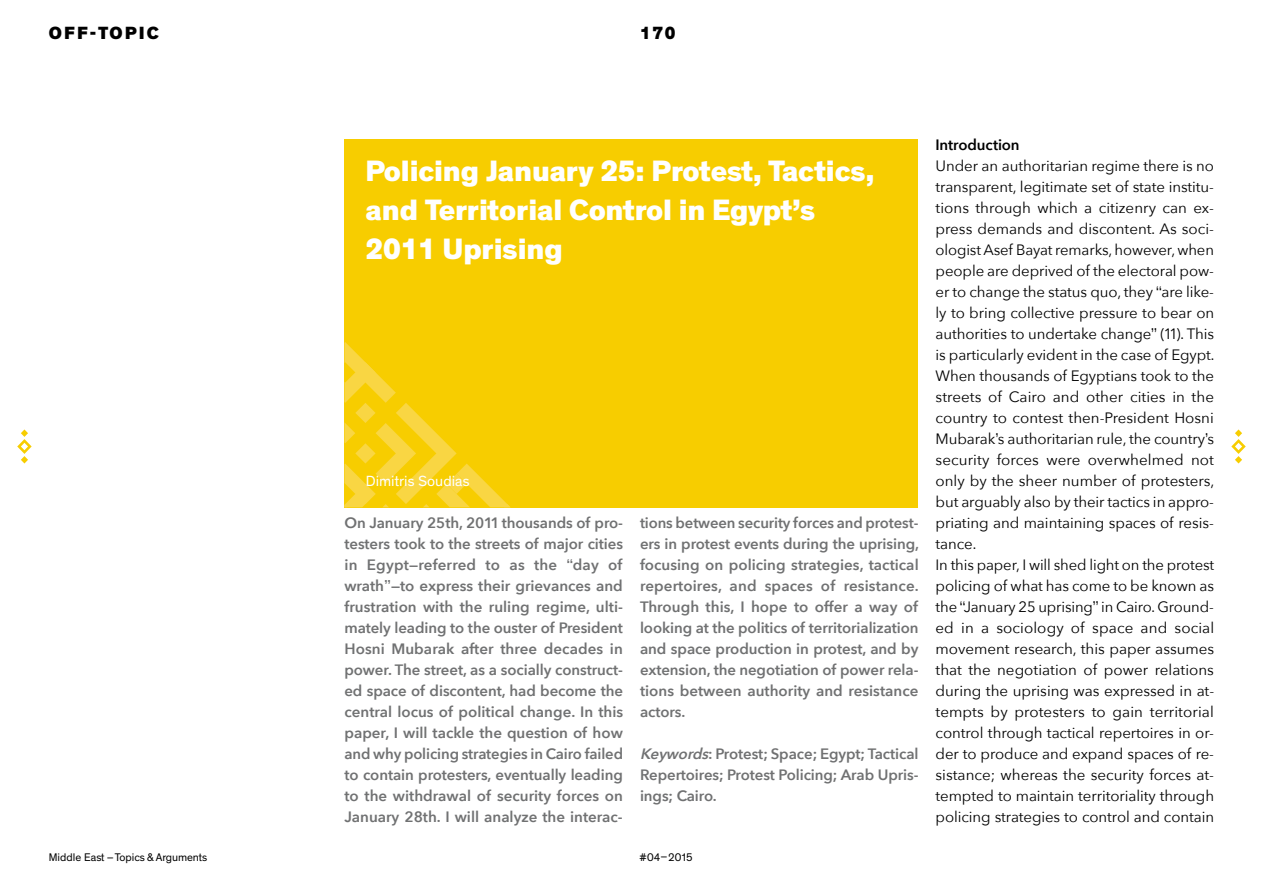
<style>
.page{position:relative;width:1263px;height:893px;background:#fff}
.page>*{position:absolute;margin:0;border:0;box-sizing:border-box;transform-origin:0 0}
.t1{font:800 30px/39px "Theinhardt";letter-spacing:-.005em;color:#fff}
.t2{font:900 18px "Theinhardt";letter-spacing:.115em;color:#000}
.t3{font:800 18px "Theinhardt";color:#000}
.t4{font:15px/21px "Avenir Next LT Pro";letter-spacing:-.005em;color:#000}
.t5{font:600 15px/21px "Avenir Next LT Pro";color:#707172;text-align:justify}
.t6{font:15px "Theinhardt";color:#fff}
.t7{font:600 15px "Avenir Next LT Pro";letter-spacing:-.01em;color:#000}
.t8{font:11.25px "Theinhardt";letter-spacing:-.005em;color:#000}
.s1{font-style:italic}
</style>
<div class="page">
<svg style="left:17px;top:429px;width:15px;height:34px"></svg>
<svg style="left:1231px;top:429px;width:15px;height:34px"></svg>
<div style="left:344px;top:139px;width:574px;height:368px;background:#f7cd00"></div>
<svg style="left:344px;top:342px;width:166px;height:165px"></svg>
<p class="t2" style="left:49px;top:21px;width:111px">Off-Topic</p>
<p class="t3" style="left:640px;top:22px;width:37px">170</p>
<h1 class="t1" style="left:366px;top:152px;width:511px">Policing January 25: Protest, Tactics, and Territorial Control in Egypt’s<br>2011 Uprising</h1>
<p class="t6" style="left:366px;top:473px;width:105px">Dimitris Soudias</p>
<p class="t5" style="left:344px;top:513px;width:280px">On January 25th, 2011 thousands of pro&shy;testers took to the streets of major cities in Egypt—referred to as the “day of wrath”—to express their grievances and frustration with the ruling regime, ulti&shy;mately leading to the ouster of President Hosni Mubarak after three decades in power. The street, as a socially construct&shy;ed space of discontent, had become the central locus of political change. In this paper, I will tackle the question of how and why policing strategies in Cairo failed to contain protesters, eventually leading to the withdrawal of security forces on January 28th. I will analyze the interac-</p>
<p class="t5" style="left:640px;top:513px;width:280px">tions between security forces and protest&shy;ers in protest events during the uprising, focusing on policing strategies, tactical repertoires, and spaces of resistance.<br>Through this, I hope to offer a way of looking at the politics of territorialization and space production in protest, and by extension, the negotiation of power rela&shy;tions between authority and resistance actors.</p>
<p class="t5" style="left:640px;top:744px;width:280px"><span class="s1">Keywords</span>: Protest; Space; Egypt; Tactical Repertoires; Protest Policing; Arab Upris&shy;ings; Cairo.</p>
<p class="t8" style="left:49px;top:851px;width:160px">Middle East – Topics &amp; Arguments</p>
<p class="t8" style="left:640px;top:851px;width:54px">#04–2015</p>
<p class="t7" style="left:935px;top:136px;width:86px">Introduction</p>
<p class="t4" style="left:935px;top:156px;width:280px">Under an authoritarian regime there is no transparent, legitimate set of state institu&shy;tions through which a citizenry can ex&shy;press demands and discontent. As soci&shy;ologist Asef Bayat remarks, however, when people are deprived of the electoral pow&shy;er to change the status quo, they “are like&shy;ly to bring collective pressure to bear on authorities to undertake change” (11). This is particularly evident in the case of Egypt.<br>When thousands of Egyptians took to the streets of Cairo and other cities in the country to contest then-President Hosni Mubarak’s authoritarian rule, the country’s security forces were overwhelmed not only by the sheer number of protesters, but arguably also by their tactics in appro&shy;priating and maintaining spaces of resis&shy;tance.<br>In this paper, I will shed light on the protest policing of what has come to be known as the “January 25 uprising” in Cairo. Ground&shy;ed in a sociology of space and social movement research, this paper assumes that the negotiation of power relations during the uprising was expressed in at&shy;tempts by protesters to gain territorial control through tactical repertoires in or&shy;der to produce and expand spaces of re&shy;sistance; whereas the security forces at&shy;tempted to maintain territoriality through policing strategies to control and contain</p>
</div>
